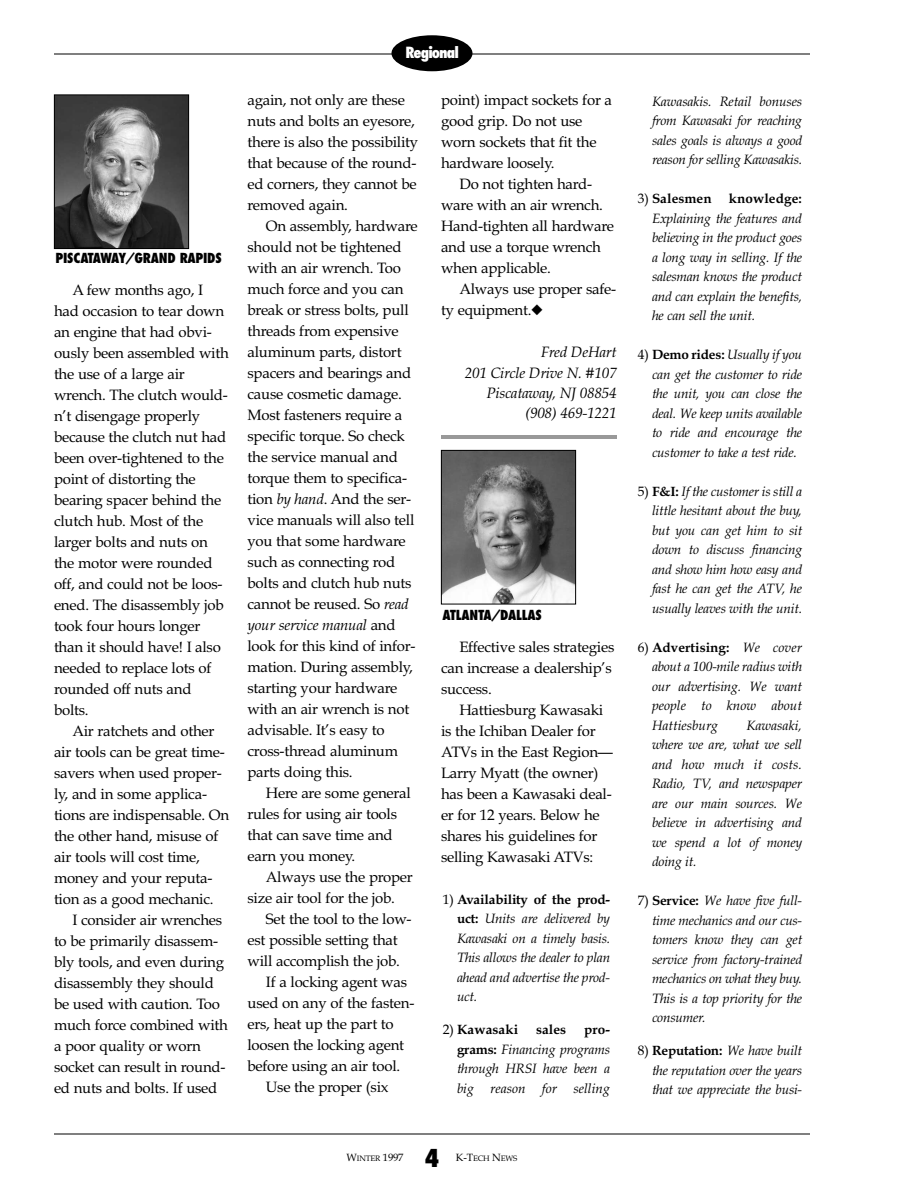
<style>
.page{position:relative;width:918px;height:1188px;background:#fff}
.page>*{position:absolute;margin:0;border:0;box-sizing:border-box;transform-origin:0 0}
.t1{font:800 condensed 24px "Futura";color:#000}
.t2{font:15px/21px "Book Antiqua";letter-spacing:-.015em;color:#000}
.t3{font:italic 15px/20.2px "Book Antiqua";letter-spacing:-.015em;color:#000;text-align:right}
.t4{font:800 condensed 15px "Futura";letter-spacing:-.065em;color:#fff}
.t5{font:italic 13.5px/19.5px "Book Antiqua";letter-spacing:-.015em;color:#000;text-align:justify}
.t6{font:800 condensed 13.5px "Futura";letter-spacing:-.02em;color:#000}
.t7{font:700 13.5px "Book Antiqua";letter-spacing:.005em;color:#000}
.t8{font:10.5px "Book Antiqua";color:#000}
.t9{font:7.8px "Book Antiqua";letter-spacing:-.02em;color:#000}
.s1{font-style:italic}
.s2{font-style:normal}
.s3{font-weight:700;font-style:normal}
.s4{font-weight:400}
.s5{font-size:10.5px}
.s6{font-size:7.8px}
</style>
<div class="page">
<hr style="left:54px;top:54px;width:756px;height:1px;background:#000">
<hr style="left:54px;top:1134px;width:756px;height:1px;background:#000">
<div style="left:392px;top:35px;width:80px;height:36px;background:#000;border-radius:50%"></div>
<img style="left:56px;top:96px;width:131px;height:151px">
<div style="left:54px;top:94px;width:135px;height:155px;border:1px solid #000"></div>
<img style="left:443px;top:452px;width:131px;height:150px">
<div style="left:441px;top:450px;width:135px;height:154px;border:1px solid #000"></div>
<hr style="left:441px;top:435px;width:175px;height:4px;background:#999">
<p class="t6" style="left:56px;top:253px;width:168px">PISCATAWAY/GRAND RAPIDS</p>
<p class="t2" style="left:54px;top:280px;width:176px;text-indent:18px">A few months ago, I had occasion to tear down an engine that had obvi&shy;ously been assembled with the use of a large air wrench. The clutch would&shy;n’t disengage properly because the clutch nut had been over-tightened to the point of distorting the bearing spacer behind the clutch hub. Most of the larger bolts and nuts on the motor were rounded off, and could not be loos&shy;ened. The disassembly job took four hours longer than it should have! I also needed to replace lots of rounded off nuts and bolts.</p>
<p class="t2" style="left:54px;top:721px;width:177px;text-indent:18px">Air ratchets and other air tools can be great time&shy;savers when used proper&shy;ly, and in some applica&shy;tions are indispensable. On the other hand, misuse of air tools will cost time, money and your reputa&shy;tion as a good mechanic.</p>
<p class="t2" style="left:54px;top:910px;width:175px;text-indent:18px">I consider air wrenches to be primarily disassem&shy;bly tools, and even during disassembly they should be used with caution. Too much force combined with a poor quality or worn socket can result in round&shy;ed nuts and bolts. If used</p>
<p class="t4" style="left:406px;top:46px;width:55px">Regional</p>
<p class="t2" style="left:248px;top:91px;width:172px">again, not only are these nuts and bolts an eyesore, there is also the possibility that because of the round&shy;ed corners, they cannot be removed again.</p>
<p class="t2" style="left:248px;top:217px;width:172px;text-indent:18px">On assembly, hardware should not be tightened with an air wrench. Too much force and you can break or stress bolts, pull threads from expensive aluminum parts, distort spacers and bearings and cause cosmetic damage.<br>Most fasteners require a specific torque. So check the service manual and torque them to specifica&shy;tion <span class="s1">by hand</span>. And the ser&shy;vice manuals will also tell you that some hardware such as connecting rod bolts and clutch hub nuts cannot be reused. So <span class="s1">read your service manual</span> and look for this kind of infor&shy;mation. During assembly, starting your hardware with an air wrench is not advisable. It’s easy to cross-thread aluminum parts doing this.</p>
<p class="t2" style="left:248px;top:784px;width:165px;text-indent:18px">Here are some general rules for using air tools that can save time and earn you money.</p>
<p class="t2" style="left:248px;top:868px;width:167px;text-indent:18px">Always use the proper size air tool for the job.</p>
<p class="t2" style="left:266px;top:910px;width:147px">Set the tool to the low-</p>
<p class="t2" style="left:248px;top:931px;width:152px">est possible setting that</p>
<p class="t2" style="left:248px;top:952px;width:154px">will accomplish the job.</p>
<p class="t2" style="left:266px;top:973px;width:143px">If a locking agent was</p>
<p class="t2" style="left:248px;top:994px;width:168px">used on any of the fasten-</p>
<p class="t2" style="left:248px;top:1015px;width:148px">ers, heat up the part to</p>
<p class="t2" style="left:248px;top:1036px;width:158px">loosen the locking agent</p>
<p class="t2" style="left:248px;top:1057px;width:154px">before using an air tool.</p>
<p class="t2" style="left:266px;top:1078px;width:124px">Use the proper (six</p>
<p class="t2" style="left:441px;top:91px;width:173px">point) impact sockets for a good grip. Do not use worn sockets that fit the hardware loosely.</p>
<p class="t2" style="left:441px;top:175px;width:174px;text-indent:18px">Do not tighten hard&shy;ware with an air wrench.<br>Hand-tighten all hardware and use a torque wrench when applicable.</p>
<p class="t2" style="left:441px;top:280px;width:177px;text-indent:18px">Always use proper safe&shy;ty equipment.◆</p>
<p class="t3" style="left:465px;top:344px;width:153px">Fred DeHart<br>201 Circle Drive N. #107<br>Piscataway, NJ 08854 (908) 469-1221</p>
<p class="t6" style="left:442px;top:609px;width:101px">ATLANTA/DALLAS</p>
<p class="t2" style="left:441px;top:637px;width:175px;text-indent:18px">Effective sales strategies can increase a dealership’s success.</p>
<p class="t2" style="left:441px;top:700px;width:173px;text-indent:18px">Hattiesburg Kawasaki is the Ichiban Dealer for<br>ATVs in the East Region—<br>Larry Myatt (the owner) has been a Kawasaki deal&shy;er for 12 years. Below he shares his guidelines for selling Kawasaki ATVs:</p>
<p class="t5" style="left:457px;top:891px;width:155px;text-indent:-14px"><span class="s2">1)</span> <span class="s3">Availability of the prod&shy;uct:</span> Units are delivered by Kawasaki on a timely basis.<br>This allows the dealer to plan ahead and advertise the prod&shy;uct.</p>
<p class="t7" style="left:443px;top:1024px;width:77px"><span class="s4">2)</span> Kawasaki</p>
<p class="t7" style="left:536px;top:1024px;width:32px">sales</p>
<p class="t5" style="left:457px;top:1021px;width:155px;text-indent:127px"><span class="s3">pro&shy;grams:</span> Financing programs through HRSI have been a big reason for selling</p>
<h1 class="t1" style="left:425px;top:1148px;width:16px">4</h1>
<p class="t9" style="left:473px;top:1155px;width:46px">ECH <span class="s5">N</span>EWS</p>
<p class="t8" style="left:347px;top:1153px;width:58px">W<span class="s6">INTER</span> 1997</p>
<p class="t8" style="left:456px;top:1153px;width:19px">K-T</p>
<p class="t5" style="left:652px;top:93px;width:152px">Kawasakis. Retail bonuses from Kawasaki for reaching sales goals is always a good reason for selling Kawasakis.</p>
<p class="t7" style="left:638px;top:193px;width:75px"><span class="s4">3)</span> Salesmen</p>
<p class="t7" style="left:729px;top:193px;width:74px">knowledge:</p>
<p class="t5" style="left:652px;top:210px;width:152px">Explaining the features and believing in the product goes a long way in selling. If the salesman knows the product and can explain the benefits, he can sell the unit.</p>
<p class="t5" style="left:652px;top:347px;width:152px;text-indent:-14px"><span class="s2">4)</span> <span class="s3">Demo rides:</span> Usually if you can get the customer to ride the unit, you can close the deal. We keep units available to ride and encourage the customer to take a test ride.</p>
<p class="t5" style="left:652px;top:483px;width:152px;text-indent:-14px"><span class="s2">5)</span> <span class="s3">F&amp;I:</span> If the customer is still a little hesitant about the buy, but you can get him to sit down to discuss financing and show him how easy and fast he can get the ATV, he usually leaves with the unit.</p>
<p class="t5" style="left:652px;top:639px;width:152px;text-indent:-14px"><span class="s2">6)</span> <span class="s3">Advertising:</span> We cover about a 100-mile radius with our advertising. We want people to know about Hattiesburg</p>
<p class="t5" style="left:652px;top:717px;width:152px;text-indent:94px">Kawasaki, where we are, what we sell and how much it costs.<br>Radio, TV, and newspaper are our main sources. We believe in advertising and we spend a lot of money doing it.</p>
<p class="t5" style="left:652px;top:893px;width:152px;text-indent:-14px"><span class="s2">7)</span> <span class="s3">Service:</span> We have five full&shy;time mechanics and our cus&shy;tomers know they can get service from factory-trained mechanics on what they buy.<br>This is a top priority for the consumer.</p>
<p class="t5" style="left:652px;top:1043px;width:152px;text-indent:-14px"><span class="s2">8)</span> <span class="s3">Reputation:</span> We have built the reputation over the years that we appreciate the busi-</p>
</div>
